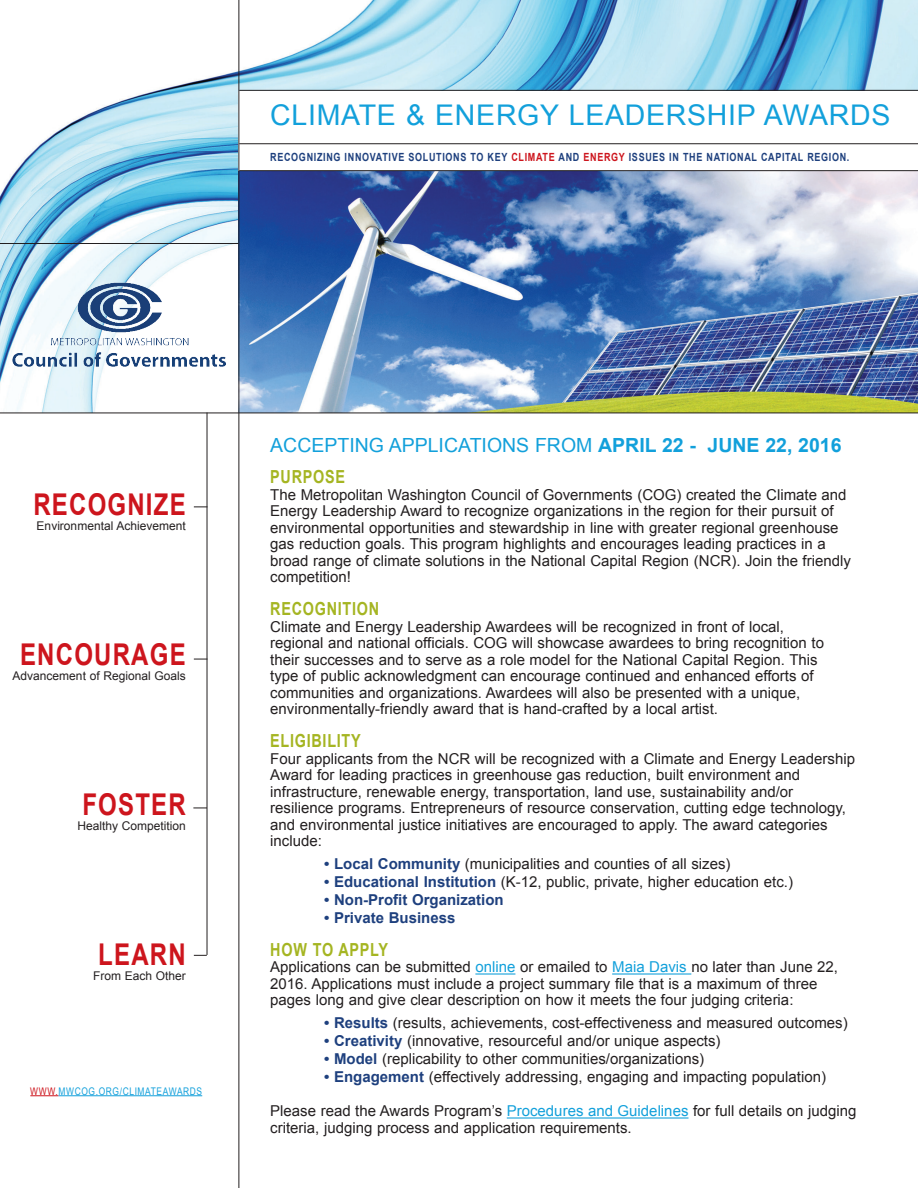
<style>
.page{position:relative;width:918px;height:1188px;background:#fff}
.page>*{position:absolute;margin:0;border:0;box-sizing:border-box;transform-origin:0 0}
.t1{font:700 30px "Arial";letter-spacing:.05em;color:#cd151d;scale:.8 1}
.t2{font:28.5px "Arial";letter-spacing:.025em;color:#12a0db}
.t3{font:19.5px "Arial";color:#12a0db}
.t4{font:700 18px "Arial";letter-spacing:.05em;color:#a5b522;scale:.8 1}
.t5{font:15px/16.5px "Arial";color:#231f20}
.t6{font:700 15px "Arial";color:#1e407e}
.t7{font:12px "Arial";color:#231f20}
.t8{font:700 11.25px "Arial";letter-spacing:.075em;color:#1e407e;scale:.8 1}
.t9{font:10.5px "Arial";letter-spacing:.075em;color:#12a0db;scale:.8 1}
.s1{color:#cd151d}
.s2{font-weight:700}
.s3{font-weight:700;color:#1e407e}
.s4{color:#12a0db}
</style>
<div class="page">
<img style="left:0;top:0;width:918px;height:413px">
<img style="left:240px;top:171px;width:678px;height:242px">
<div style="left:239px;top:91px;width:679px;height:79px;background:#fff"></div>
<hr style="left:207px;top:413px;width:1px;height:542px;background:#231f20">
<hr style="left:475px;top:973px;width:40px;height:2px;background:#12a0db">
<hr style="left:612px;top:973px;width:79px;height:2px;background:#12a0db">
<hr style="left:507px;top:1117px;width:182px;height:2px;background:#12a0db">
<svg style="left:194px;top:507px;width:13px;height:1px"></svg>
<svg style="left:194px;top:659px;width:13px;height:1px"></svg>
<hr style="left:239px;top:90px;width:679px;height:1px;background:#231f20">
<hr style="left:239px;top:143px;width:679px;height:1px;background:#231f20">
<hr style="left:239px;top:0;width:1px;height:1188px;background:#231f20">
<hr style="left:0;top:243px;width:239px;height:1px;background:#231f20">
<hr style="left:0;top:413px;width:918px;height:1px;background:#231f20">
<svg style="left:30px;top:1095px;width:29px;height:1px"></svg>
<hr style="left:59px;top:1095px;width:143px;height:1px;background:#12a0db">
<img style="left:0;top:278px;width:239px;height:92px">
<svg style="left:193px;top:808px;width:14px;height:1px"></svg>
<hr style="left:239px;top:170px;width:679px;height:1px;background:#231f20">
<svg style="left:194px;top:955px;width:13px;height:1px"></svg>
<h2 class="t2" style="left:270px;top:96px;width:622px">CLIMATE &amp; ENERGY LEADERSHIP AWARDS</h2>
<p class="t8" style="left:270px;top:149px;width:725px">RECOGNIZING INNOVATIVE SOLUTIONS TO KEY <span class="s1">CLIMATE</span> AND <span class="s1">ENERGY</span> ISSUES IN THE NATIONAL CAPITAL REGION.</p>
<h1 class="t1" style="left:33px;top:484px;width:192px">RECOGNIZE</h1>
<p class="t7" style="left:37px;top:518px;width:151px">Environmental Achievement</p>
<h1 class="t1" style="left:20px;top:634px;width:209px">ENCOURAGE</h1>
<p class="t7" style="left:13px;top:668px;width:175px">Advancement of Regional Goals</p>
<h1 class="t1" style="left:82px;top:784px;width:131px">FOSTER</h1>
<p class="t7" style="left:77px;top:818px;width:110px">Healthy Competition</p>
<h1 class="t1" style="left:98px;top:934px;width:111px">LEARN</h1>
<p class="t7" style="left:93px;top:968px;width:94px">From Each Other</p>
<p class="t9" style="left:30px;top:1084px;width:216px"><span class="s1">WWW.</span>MWCOG.ORG/CLIMATEAWARDS</p>
<h3 class="t3" style="left:270px;top:432px;width:573px">ACCEPTING APPLICATIONS FROM <span class="s2">APRIL 22 - JUNE 22, 2016</span></h3>
<p class="t4" style="left:270px;top:465px;width:95px">PURPOSE</p>
<p class="t5" style="left:270px;top:487px;width:582px">The Metropolitan Washington Council of Governments (COG) created the Climate and Energy Leadership Award to recognize organizations in the region for their pursuit of environmental opportunities and stewardship in line with greater regional greenhouse gas reduction goals. This program highlights and encourages leading practices in a broad range of climate solutions in the National Capital Region (NCR). Join the friendly competition!</p>
<p class="t4" style="left:270px;top:597px;width:138px">RECOGNITION</p>
<p class="t5" style="left:270px;top:619px;width:555px">Climate and Energy Leadership Awardees will be recognized in front of local, regional and national officials. COG will showcase awardees to bring recognition to their successes and to serve as a role model for the National Capital Region. This type of public acknowledgment can encourage continued and enhanced efforts of communities and organizations. Awardees will also be presented with a unique, environmentally-friendly award that is hand-crafted by a local artist.</p>
<p class="t4" style="left:270px;top:729px;width:115px">ELIGIBILITY</p>
<p class="t5" style="left:270px;top:751px;width:586px">Four applicants from the NCR will be recognized with a Climate and Energy Leadership Award for leading practices in greenhouse gas reduction, built environment and infrastructure, renewable energy, transportation, land use, sustainability and/or resilience programs. Entrepreneurs of resource conservation, cutting edge technology, and environmental justice initiatives are encouraged to apply. The award categories include:</p>
<p class="t5" style="left:324px;top:856px;width:408px"><span class="s3">• Local Community</span> (municipalities and counties of all sizes)</p>
<p class="t5" style="left:324px;top:874px;width:470px"><span class="s3">• Educational Institution</span> (K-12, public, private, higher education etc.)</p>
<p class="t6" style="left:324px;top:890px;width:181px">• Non-Profit Organization</p>
<p class="t6" style="left:324px;top:908px;width:133px">• Private Business</p>
<p class="t4" style="left:270px;top:938px;width:149px">HOW TO APPLY</p>
<p class="t5" style="left:270px;top:959px;width:569px">Applications can be submitted <span class="s4">online</span> or emailed to <span class="s4">Maia Davis</span> no later than June 22,<br>2016. Applications must include a project summary file that is a maximum of three pages long and give clear description on how it meets the four judging criteria:</p>
<p class="t5" style="left:324px;top:1015px;width:525px"><span class="s3">• Results</span> (results, achievements, cost-effectiveness and measured outcomes)</p>
<p class="t5" style="left:324px;top:1033px;width:398px"><span class="s3">• Creativity</span> (innovative, resourceful and/or unique aspects)</p>
<p class="t5" style="left:324px;top:1051px;width:381px"><span class="s3">• Model</span> (replicability to other communities/organizations)</p>
<p class="t5" style="left:324px;top:1069px;width:503px"><span class="s3">• Engagement</span> (effectively addressing, engaging and impacting population)</p>
<p class="t5" style="left:270px;top:1103px;width:588px">Please read the Awards Program’s <span class="s4">Procedures and Guidelines</span> for full details on judging criteria, judging process and application requirements.</p>
</div>
